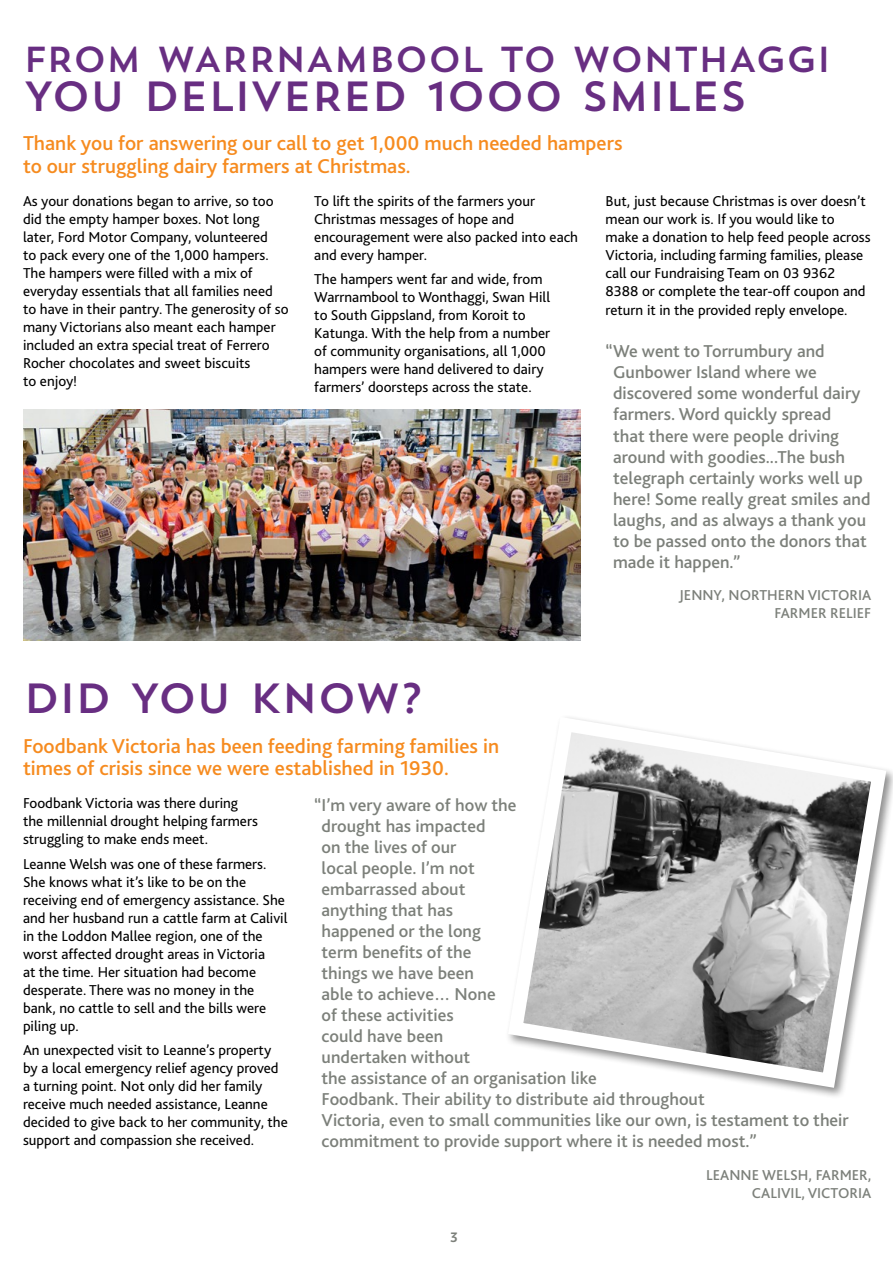
<style>
.page{position:relative;width:893px;height:1263px;background:#fff}
.page>*{position:absolute;margin:0;border:0;box-sizing:border-box;transform-origin:0 0}
.t1{font:42px "Trend Sans One";letter-spacing:-.035em;color:#682e82}
.t2{font:36px "Trend Sans One";letter-spacing:-.035em;color:#682e82}
.t3{font:500 21px/22.5px "Bliss 2";color:#f68b1f}
.t4{font:500 18px/21px "Bliss 2";color:#7c807a}
.t5{font:15px/18px "Bliss 2";color:#000}
.t6{font:500 15px/18px "Bliss 2";color:#7c807a;text-align:right}
.t7{font:13.5px "Trend Sans One";color:#7c807a}
</style>
<div class="page">
<img style="left:23px;top:409px;width:557px;height:231px">
<svg style="left:508px;top:717px;width:385px;height:378px"></svg>
<h2 class="t2" style="left:23px;top:36px;width:810px">FROM WARRNAMBOOL TO WONTHAGGI</h2>
<h1 class="t1" style="left:23px;top:69px;width:726px">YOU DELIVERED 1000 SMILES</h1>
<h3 class="t3" style="left:23px;top:132px;width:601px">Thank you for answering our call to get 1,000 much needed hampers to our struggling dairy farmers at Christmas.</h3>
<p class="t5" style="left:23px;top:191px;width:267px">As your donations began to arrive, so too did the empty hamper boxes. Not long later, Ford Motor Company, volunteered<br>to pack every one of the 1,000 hampers.<br>The hampers were filled with a mix of everyday essentials that all families need to have in their pantry. The generosity of so many Victorians also meant each hamper included an extra special treat of Ferrero Rocher chocolates and sweet biscuits<br>to enjoy!</p>
<p class="t5" style="left:314px;top:191px;width:265px">To lift the spirits of the farmers your<br>Christmas messages of hope and encouragement were also packed into each and every hamper.</p>
<p class="t5" style="left:606px;top:191px;width:267px">But, just because Christmas is over doesn’t mean our work is. If you would like to make a donation to help feed people across Victoria, including farming families, please call our Fundraising Team on 03 9362<br>8388 or complete the tear-off coupon and</p>
<p class="t5" style="left:606px;top:301px;width:243px">return it in the provided reply envelope.</p>
<p class="t4" style="left:613px;top:341px;width:259px;text-indent:-7px">“We went to Torrumbury and<br>Gunbower Island where we discovered some wonderful dairy farmers. Word quickly spread<br>that there were people driving around with goodies...The bush telegraph certainly works well up here! Some really great smiles and laughs, and as always a thank you to be passed onto the donors that made it happen.”</p>
<p class="t6" style="left:679px;top:586px;width:194px">JENNY, NORTHERN VICTORIA<br>FARMER RELIEF</p>
<p class="t5" style="left:314px;top:270px;width:237px">The hampers went far and wide, from Warrnambool to Wonthaggi, Swan Hill to South Gippsland, from Koroit to Katunga. With the help from a number of community organisations, all 1,000 hampers were hand delivered to dairy farmers’ doorsteps across the state.</p>
<h1 class="t1" style="left:23px;top:672px;width:402px">DID YOU KNOW?</h1>
<h3 class="t3" style="left:23px;top:734px;width:478px">Foodbank Victoria has been feeding farming families in times of crisis since we were established in 1930.</h3>
<p class="t5" style="left:23px;top:794px;width:236px">Foodbank Victoria was there during the millennial drought helping farmers struggling to make ends meet.</p>
<p class="t5" style="left:23px;top:854px;width:266px">Leanne Welsh was one of these farmers.<br>She knows what it’s like to be on the receiving end of emergency assistance. She and her husband run a cattle farm at Calivil in the Loddon Mallee region, one of the worst affected drought areas in Victoria<br>at the time. Her situation had become desperate. There was no money in the bank, no cattle to sell and the bills were piling up.</p>
<p class="t5" style="left:23px;top:1040px;width:266px">An unexpected visit to Leanne’s property by a local emergency relief agency proved a turning point. Not only did her family receive much needed assistance, Leanne decided to give back to her community, the support and compassion she received.</p>
<p class="t4" style="left:322px;top:795px;width:529px;text-indent:-7px">“I’m very aware of how the<br>drought has impacted<br>on the lives of our<br>local people. I’m not<br>embarrassed about<br>anything that has<br>happened or the long<br>term benefits of the<br>things we have been<br>able to achieve… None<br>of these activities<br>could have been<br>undertaken without<br>the assistance of an organisation like<br>Foodbank. Their ability to distribute aid throughout<br>Victoria, even to small communities like our own, is testament to their commitment to provide support where it is needed most.”</p>
<p class="t6" style="left:706px;top:1166px;width:167px">LEANNE WELSH, FARMER,<br>CALIVIL, VICTORIA</p>
<p class="t7" style="left:450px;top:1228px;width:11px">3</p>
</div>
